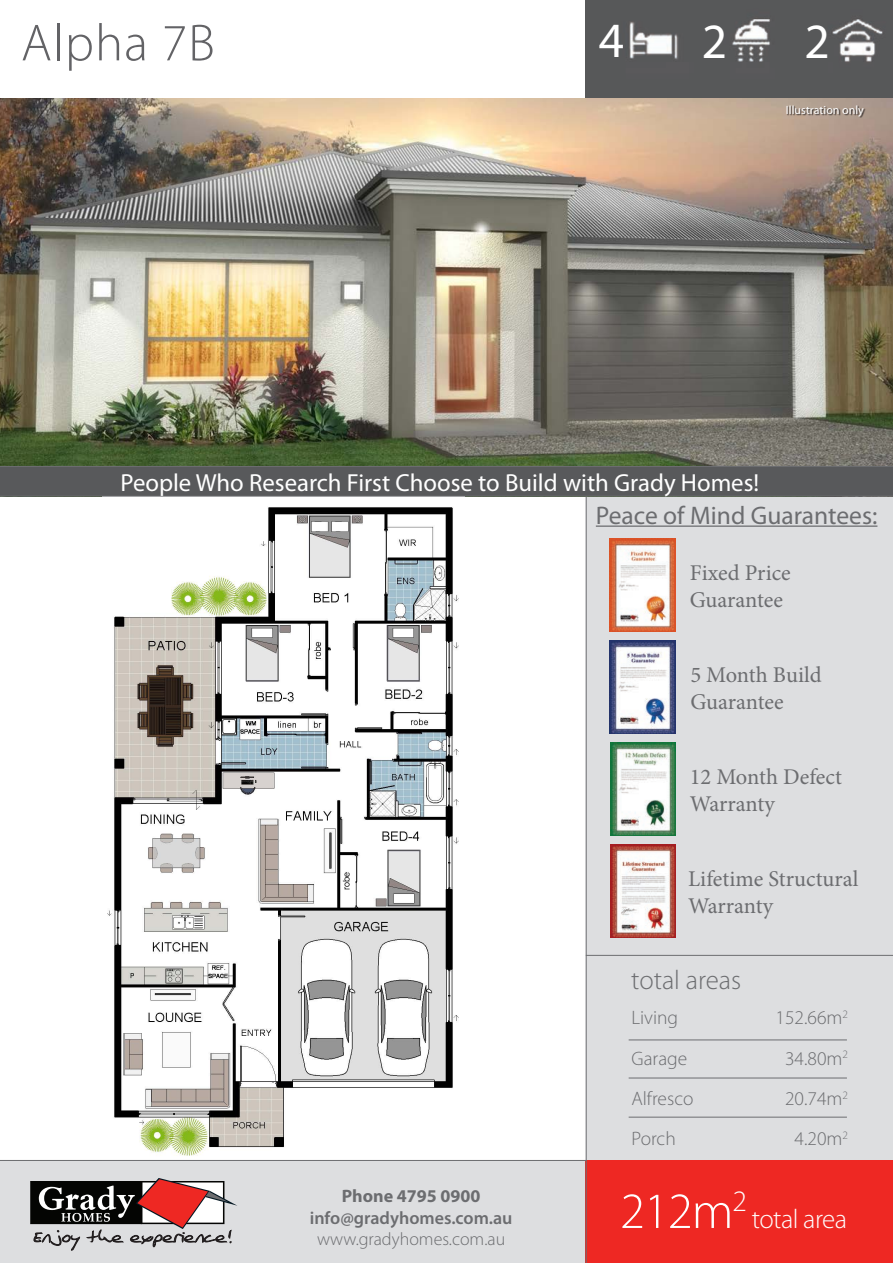
<style>
.page{position:relative;width:893px;height:1263px;background:#fff}
.page>*{position:absolute;margin:0;border:0;box-sizing:border-box;transform-origin:0 0}
.t1{font:300 52.5px "Myriad Pro";letter-spacing:.02em;color:#636366}
.t2{font:300 51px "Myriad Pro";color:#fff}
.t3{font:49.5px "Myriad Pro";color:#fff}
.t4{font:300 27px "Myriad Pro";color:#6c6d70}
.t5{font:300 27px "Myriad Pro";letter-spacing:-.02em;color:#fff}
.t6{font:25.5px "Myriad Pro";color:#6c6d70}
.t7{font:24.75px "Myriad Pro";color:#fff}
.t8{font:22.5px/27px "Minion Pro";color:#6c6d70}
.t9{font:300 19.5px "Myriad Pro";color:#6c6d70}
.t10{font:600 18px "Myriad Pro";color:#6c6d70}
.t11{font:300 18px "Myriad Pro";color:#6c6d70}
.t12{font:700 18px "Myriad Pro";color:#6c6d70}
.t13{font:12px "Myriad Pro";color:#fff}
</style>
<div class="page">
<div style="left:587px;top:496px;width:306px;height:664px;background:#dddee0"></div>
<img style="left:586px;top:0;width:307px;height:98px">
<div style="left:0;top:1161px;width:586px;height:102px;background:#dddee0"></div>
<div style="left:586px;top:1160px;width:307px;height:103px;background:#ee2823"></div>
<hr style="left:596px;top:525px;width:281px;height:2px;background:#6c6d70">
<img style="left:610px;top:538px;width:66px;height:93px">
<img style="left:610px;top:640px;width:66px;height:94px">
<img style="left:610px;top:743px;width:66px;height:93px">
<img style="left:610px;top:845px;width:66px;height:93px">
<img style="left:0;top:98px;width:893px;height:368px">
<img style="left:102px;top:496px;width:362px;height:660px">
<svg style="left:30px;top:1178px;width:207px;height:72px;background:#998181"></svg>
<div style="left:0;top:466px;width:893px;height:30px;background:#58595b"></div>
<div style="left:787px;top:106px;width:78px;height:12px;background:#231f20;opacity:.75"></div>
<hr style="left:629px;top:1039px;width:218px;height:1px;background:#6c6d70">
<hr style="left:629px;top:1078px;width:218px;height:1px;background:#6c6d70">
<hr style="left:629px;top:1117px;width:218px;height:1px;background:#6c6d70">
<hr style="left:586px;top:955px;width:307px;height:1px;background:#6c6d70">
<hr style="left:586px;top:496px;width:1px;height:767px;background:#6c6d70">
<hr style="left:0;top:1160px;width:586px;height:1px;background:#6c6d70">
<p class="t1" style="left:21px;top:14px;width:195px">Alpha 7B</p>
<p class="t3" style="left:599px;top:10px;width:27px">4</p>
<p class="t3" style="left:702px;top:11px;width:27px">2</p>
<p class="t3" style="left:804px;top:11px;width:27px">2</p>
<p class="t13" style="left:786px;top:102px;width:79px">Illustration only</p>
<p class="t7" style="left:120px;top:467px;width:640px">People Who Research First Choose to Build with Grady Homes!</p>
<p class="t6" style="left:596px;top:499px;width:283px">Peace of Mind Guarantees:</p>
<p class="t8" style="left:690px;top:559px;width:103px">Fixed Price</p>
<p class="t8" style="left:690px;top:586px;width:95px">Guarantee</p>
<p class="t8" style="left:690px;top:661px;width:133px">5 Month Build<br>Guarantee</p>
<p class="t8" style="left:690px;top:764px;width:154px">12 Month Defect<br>Warranty</p>
<p class="t8" style="left:688px;top:865px;width:172px">Lifetime Structural<br>Warranty</p>
<p class="t4" style="left:631px;top:965px;width:112px">total areas</p>
<p class="t12" style="left:342px;top:1184px;width:140px">Phone 4795 0900</p>
<p class="t10" style="left:310px;top:1206px;width:204px">info@gradyhomes.com.au</p>
<p class="t11" style="left:317px;top:1229px;width:190px">www.gradyhomes.com.au</p>
<p class="t9" style="left:631px;top:1007px;width:48px">Living</p>
<p class="t9" style="left:776px;top:1007px;width:74px">152.66m<sup>2</sup></p>
<p class="t9" style="left:631px;top:1047px;width:57px">Garage</p>
<p class="t9" style="left:785px;top:1047px;width:64px">34.80m<sup>2</sup></p>
<p class="t9" style="left:631px;top:1088px;width:63px">Alfresco</p>
<p class="t9" style="left:785px;top:1088px;width:64px">20.74m<sup>2</sup></p>
<p class="t9" style="left:631px;top:1128px;width:46px">Porch</p>
<p class="t9" style="left:795px;top:1128px;width:55px">4.20m<sup>2</sup></p>
<p class="t2" style="left:620px;top:1183px;width:128px">212m<sup>2</sup></p>
<p class="t5" style="left:752px;top:1204px;width:97px">total area</p>
</div>
